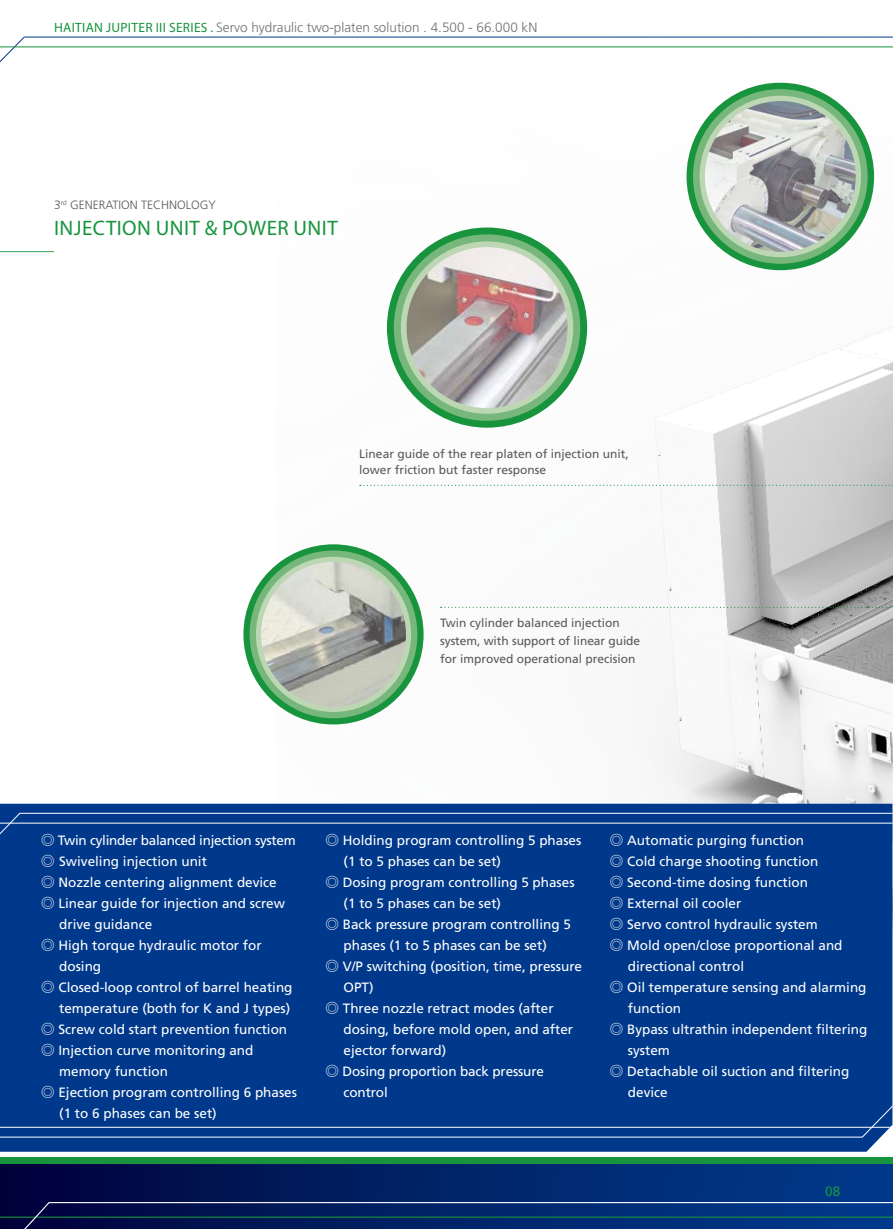
<style>
.page{position:relative;width:893px;height:1229px;background:#fff}
.page>*{position:absolute;margin:0;border:0;box-sizing:border-box;transform-origin:0 0}
.t1{font:21px "Myriad Pro";letter-spacing:.02em;color:#17943d}
.t2{font:13.5px "Frutiger";color:#fff}
.t3{font:300 13.5px "Frutiger";color:#727171}
.t4{font:13.5px "Frutiger";letter-spacing:-.02em;color:#fff}
.t5{font:13.5px "Frutiger";color:#17943d}
.t6{font:12px/18px "Frutiger";color:#5a5757}
.t7{font:300 12px "Frutiger";color:#5a5757}
.s1{font-family:"Myriad Pro";font-weight:400;color:#17943d}
.s2{font-family:"Source Han Sans CN"}
</style>
<div class="page">
<img style="left:276px;top:82px;width:617px;height:894px">
<div style="left:0;top:920px;width:892px;height:150px;background:#00398b"></div>
<div style="left:0;top:823px;width:892px;height:97px;background:#00398b"></div>
<svg style="left:0;top:804px;width:892px;height:19px;background:#124793"></svg>
<svg style="left:0;top:1137px;width:881px;height:15px;background:#104592"></svg>
<div style="left:0;top:1070px;width:892px;height:67px;background:#00398b"></div>
<div style="left:687px;top:83px;width:187px;height:187px;border:13px solid #17943d;border-radius:50%"></div>
<img style="left:699px;top:95px;width:163px;height:161px">
<div style="left:693px;top:89px;width:175px;height:175px;border:12px solid #a1c796;border-radius:50%"></div>
<svg style="left:397px;top:240px;width:183px;height:182px"></svg>
<div style="left:387px;top:227px;width:200px;height:201px;border:14px solid #17943d;border-radius:50%"></div>
<img style="left:400px;top:241px;width:174px;height:173px;border-radius:87px">
<div style="left:394px;top:234px;width:186px;height:187px;border:13px solid #a1c796;border-radius:50%"></div>
<svg style="left:250px;top:555px;width:164px;height:164px"></svg>
<div style="left:243px;top:544px;width:181px;height:180px;border:13px solid #17943d;border-radius:50%"></div>
<img style="left:255px;top:556px;width:157px;height:156px;border-radius:78px">
<div style="left:250px;top:550px;width:167px;height:168px;border:11px solid #a1c796;border-radius:50%"></div>
<svg style="left:441px;top:607px;width:452px;height:1px"></svg>
<svg style="left:360px;top:485px;width:533px;height:1px"></svg>
<svg style="left:11px;top:1164px;width:882px;height:65px;background:#042667"></svg>
<svg style="left:0;top:36px;width:893px;height:27px"></svg>
<svg style="left:0;top:1157px;width:893px;height:1px"></svg>
<div style="left:0;top:1158px;width:893px;height:6px;background:#17943d"></div>
<hr style="left:0;top:251px;width:54px;height:1px;background:#17943d">
<p class="t3" style="left:54px;top:20px;width:485px"><span class="s1">HAITIAN JUPITER III SERIES .</span> Servo hydraulic two-platen solution . 4.500 - 66.000 kN</p>
<p class="t7" style="left:54px;top:198px;width:163px">3<sup>rd</sup> GENERATION TECHNOLOGY</p>
<h1 class="t1" style="left:54px;top:215px;width:285px">INJECTION UNIT &amp; POWER UNIT</h1>
<p class="t6" style="left:359px;top:445px;width:271px;line-height:16.5px">Linear guide of the rear platen of injection unit, lower friction but faster response</p>
<p class="t6" style="left:440px;top:614px;width:202px">Twin cylinder balanced injection system, with support of linear guide for improved operational precision</p>
<p class="t4" style="left:41px;top:832px;width:256px"><span class="s2">◎</span> Twin cylinder balanced injection system</p>
<p class="t2" style="left:41px;top:853px;width:167px"><span class="s2">◎</span> Swiveling injection unit</p>
<p class="t2" style="left:41px;top:874px;width:237px"><span class="s2">◎</span> Nozzle centering alignment device</p>
<p class="t2" style="left:41px;top:895px;width:245px"><span class="s2">◎</span> Linear guide for injection and screw</p>
<p class="t2" style="left:59px;top:916px;width:95px">drive guidance</p>
<p class="t2" style="left:41px;top:937px;width:222px"><span class="s2">◎</span> High torque hydraulic motor for</p>
<p class="t2" style="left:59px;top:958px;width:43px">dosing</p>
<p class="t2" style="left:41px;top:979px;width:253px"><span class="s2">◎</span> Closed-loop control of barrel heating</p>
<p class="t2" style="left:59px;top:1000px;width:233px">temperature (both for K and J types)</p>
<p class="t2" style="left:41px;top:1021px;width:248px"><span class="s2">◎</span> Screw cold start prevention function</p>
<p class="t2" style="left:41px;top:1042px;width:214px"><span class="s2">◎</span> Injection curve monitoring and</p>
<p class="t2" style="left:59px;top:1063px;width:110px">memory function</p>
<p class="t2" style="left:41px;top:1084px;width:257px"><span class="s2">◎</span> Ejection program controlling 6 phases</p>
<p class="t2" style="left:59px;top:1105px;width:159px">(1 to 6 phases can be set)</p>
<p class="t2" style="left:326px;top:832px;width:257px"><span class="s2">◎</span> Holding program controlling 5 phases</p>
<p class="t2" style="left:344px;top:853px;width:159px">(1 to 5 phases can be set)</p>
<p class="t2" style="left:326px;top:874px;width:251px"><span class="s2">◎</span> Dosing program controlling 5 phases</p>
<p class="t2" style="left:344px;top:895px;width:159px">(1 to 5 phases can be set)</p>
<p class="t2" style="left:326px;top:916px;width:247px"><span class="s2">◎</span> Back pressure program controlling 5</p>
<p class="t2" style="left:344px;top:937px;width:205px">phases (1 to 5 phases can be set)</p>
<p class="t2" style="left:326px;top:958px;width:258px"><span class="s2">◎</span> V/P switching (position, time, pressure</p>
<p class="t2" style="left:344px;top:979px;width:32px">OPT)</p>
<p class="t2" style="left:326px;top:1000px;width:230px"><span class="s2">◎</span> Three nozzle retract modes (after</p>
<p class="t2" style="left:344px;top:1021px;width:231px">dosing, before mold open, and after</p>
<p class="t2" style="left:344px;top:1042px;width:104px">ejector forward)</p>
<p class="t2" style="left:326px;top:1063px;width:220px"><span class="s2">◎</span> Dosing proportion back pressure</p>
<p class="t2" style="left:344px;top:1084px;width:46px">control</p>
<p class="t2" style="left:610px;top:832px;width:196px"><span class="s2">◎</span> Automatic purging function</p>
<p class="t2" style="left:610px;top:853px;width:210px"><span class="s2">◎</span> Cold charge shooting function</p>
<p class="t2" style="left:610px;top:874px;width:200px"><span class="s2">◎</span> Second-time dosing function</p>
<p class="t2" style="left:610px;top:895px;width:133px"><span class="s2">◎</span> External oil cooler</p>
<p class="t2" style="left:610px;top:916px;width:209px"><span class="s2">◎</span> Servo control hydraulic system</p>
<p class="t2" style="left:610px;top:937px;width:234px"><span class="s2">◎</span> Mold open/close proportional and</p>
<p class="t2" style="left:628px;top:958px;width:118px">directional control</p>
<p class="t2" style="left:610px;top:979px;width:258px"><span class="s2">◎</span> Oil temperature sensing and alarming</p>
<p class="t2" style="left:628px;top:1000px;width:55px">function</p>
<p class="t2" style="left:610px;top:1021px;width:259px"><span class="s2">◎</span> Bypass ultrathin independent filtering</p>
<p class="t2" style="left:628px;top:1042px;width:44px">system</p>
<p class="t2" style="left:610px;top:1063px;width:241px"><span class="s2">◎</span> Detachable oil suction and filtering</p>
<p class="t2" style="left:628px;top:1084px;width:41px">device</p>
<p class="t5" style="left:825px;top:1183px;width:17px">08</p>
</div>
